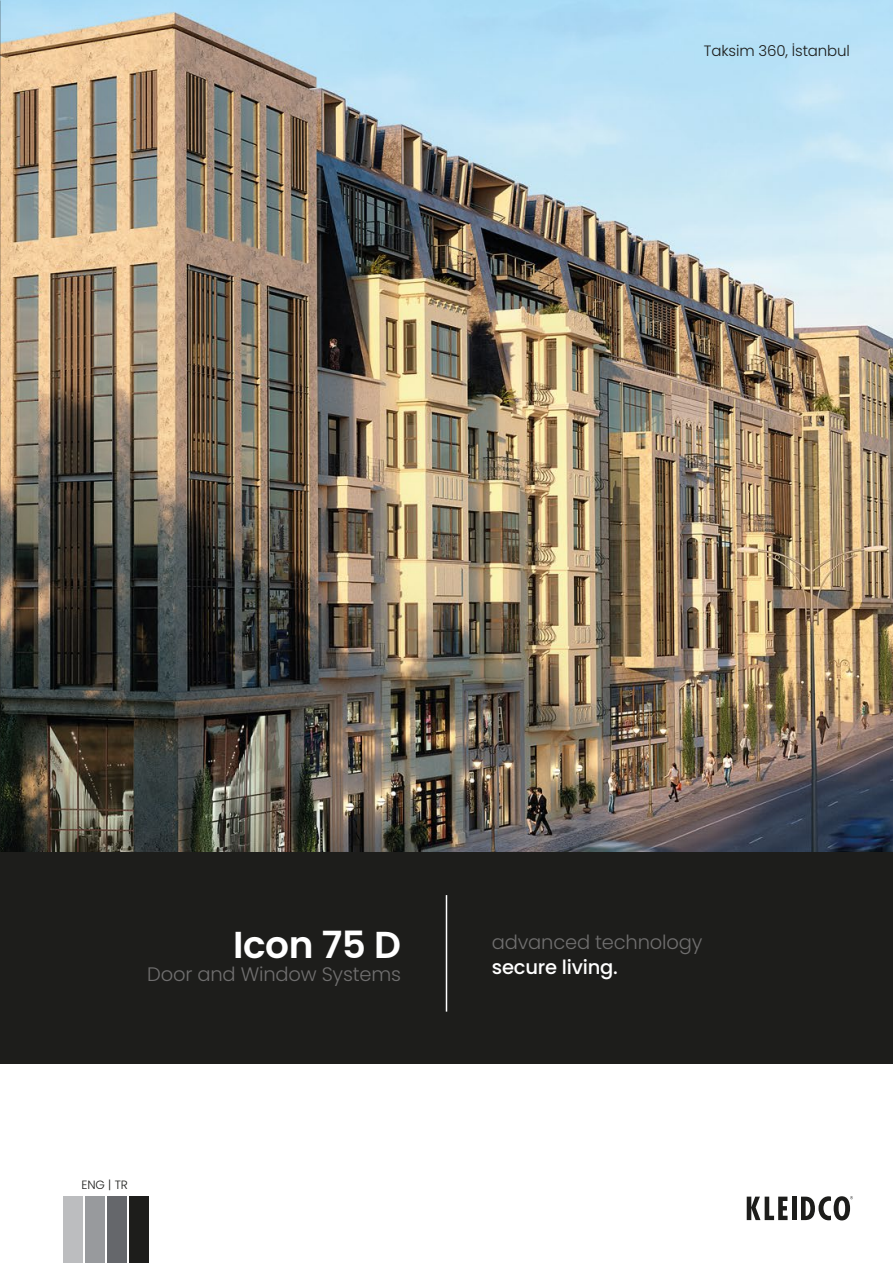
<style>
.page{position:relative;width:893px;height:1263px;background:#fff}
.page>*{position:absolute;margin:0;border:0;box-sizing:border-box;transform-origin:0 0}
.t1{font:600 37.5px "Poppins";letter-spacing:-.01em;color:#fff}
.t2{font:300 19.5px "Poppins";letter-spacing:-.01em;color:#706f6f}
.t3{font:500 19.5px "Poppins";letter-spacing:-.01em;color:#fff}
.t4{font:300 15px "Poppins";letter-spacing:-.01em;color:#1d1d1b}
.t5{font:300 12px "Poppins";color:#1d1e1c}
</style>
<div class="page">
<div style="left:0;top:851px;width:893px;height:213px;background:#1d1d1b"></div>
<img style="left:0;top:0;width:893px;height:851px">
<hr style="left:446px;top:895px;width:1px;height:116px;background:#fff">
<svg style="left:747px;top:1196px;width:40px;height:24px"></svg>
<hr style="left:792px;top:1196px;width:4px;height:24px;background:#1d1d1b">
<svg style="left:801px;top:1196px;width:52px;height:24px"></svg>
<div style="left:108px;top:1196px;width:19px;height:67px;background:#65676b"></div>
<div style="left:64px;top:1196px;width:19px;height:67px;background:#bcbdbf"></div>
<div style="left:86px;top:1196px;width:19px;height:67px;background:#989a9d"></div>
<div style="left:130px;top:1196px;width:19px;height:67px;background:#1d1d1b"></div>
<img style="left:791px;top:0;width:102px;height:693px">
<p class="t4" style="left:704px;top:42px;width:148px">Taksim 360, İstanbul</p>
<h1 class="t1" style="left:233px;top:923px;width:170px">Icon 75 D</h1>
<p class="t2" style="left:147px;top:963px;width:255px">Door and Window Systems</p>
<p class="t5" style="left:81px;top:1178px;width:48px">ENG | TR</p>
<p class="t2" style="left:492px;top:931px;width:212px">advanced technology</p>
<p class="t3" style="left:492px;top:956px;width:128px">secure living.</p>
</div>
